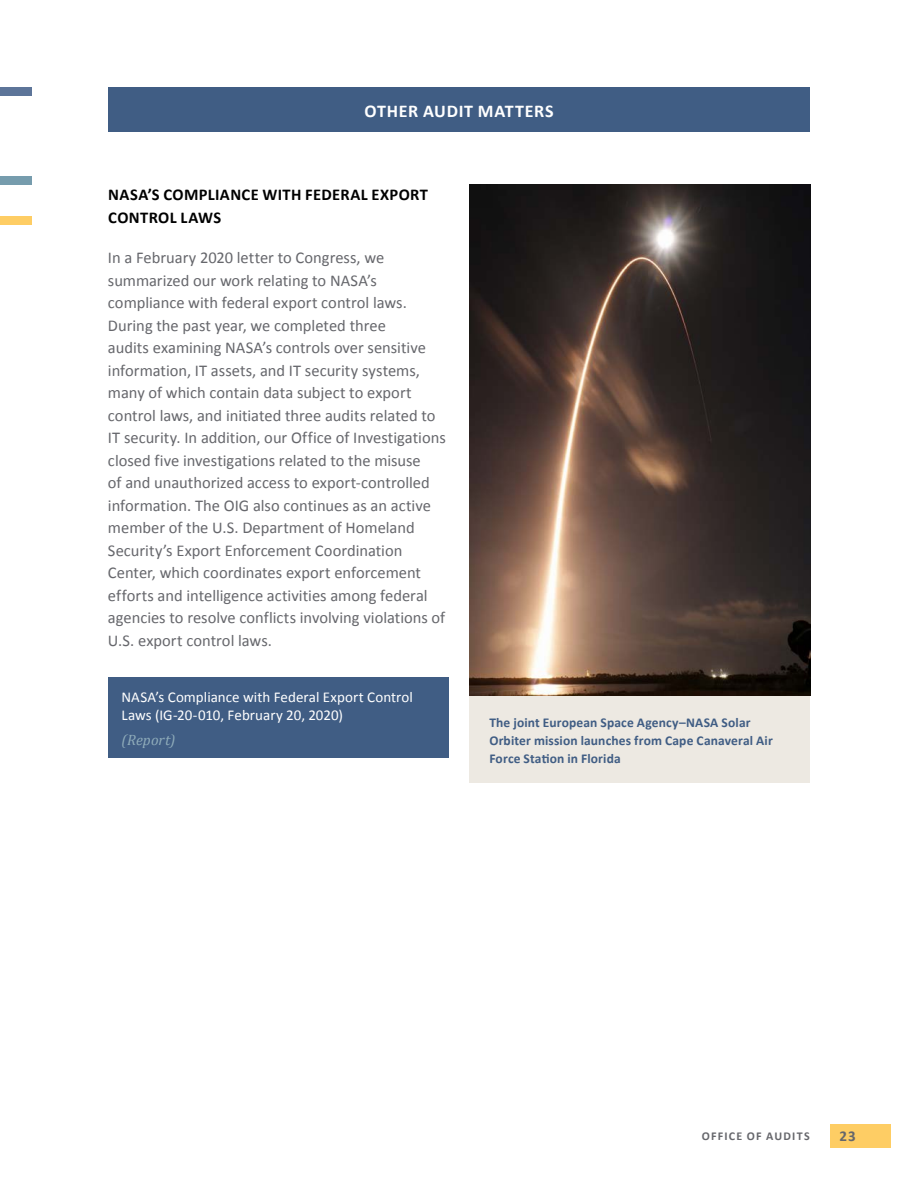
<style>
.page{position:relative;width:918px;height:1188px;background:#fff}
.page>*{position:absolute;margin:0;border:0;box-sizing:border-box;transform-origin:0 0}
.t1{font:700 18px "Calibri";letter-spacing:.04em;color:#fff}
.t2{font:16.5px/22.5px "Calibri";color:#66676c}
.t3{font:700 16.5px/22.5px "Calibri";letter-spacing:.025em;color:#010101}
.t4{font:15px/18px "Calibri";letter-spacing:.005em;color:#fff}
.t5{font:italic 15px "Cambria";color:#8facba}
.t6{font:700 15px "Calibri";color:#66676c}
.t7{font:700 13.5px/18px "Calibri";letter-spacing:.01em;color:#405d84}
.t8{font:700 12px "Calibri";letter-spacing:.1em;color:#66676c}
</style>
<div class="page">
<div style="left:830px;top:1124px;width:61px;height:24px;background:#fecd64"></div>
<div style="left:0;top:216px;width:32px;height:9px;background:#fecd64"></div>
<div style="left:0;top:176px;width:32px;height:8px;background:#769cad"></div>
<div style="left:0;top:87px;width:32px;height:9px;background:#5d7599"></div>
<div style="left:108px;top:87px;width:702px;height:45px;background:#405d84"></div>
<div style="left:108px;top:677px;width:341px;height:81px;background:#405d84"></div>
<div style="left:469px;top:696px;width:341px;height:87px;background:#ede9e2"></div>
<img style="left:469px;top:185px;width:341px;height:511px">
<p class="t1" style="left:364px;top:99px;width:191px">OTHER AUDIT MATTERS</p>
<p class="t3" style="left:108px;top:184px;width:321px">NASA’S COMPLIANCE WITH FEDERAL EXPORT<br>CONTROL LAWS</p>
<p class="t2" style="left:108px;top:247px;width:339px">In a February 2020 letter to Congress, we summarized our work relating to NASA’s compliance with federal export control laws.<br>During the past year, we completed three<br>audits examining NASA’s controls over sensitive information, IT assets, and IT security systems, many of which contain data subject to export control laws, and initiated three audits related to IT security. In addition, our Office of Investigations closed five investigations related to the misuse<br>of and unauthorized access to export-controlled information. The OIG also continues as an active member of the U.S. Department of Homeland Security’s Export Enforcement Coordination Center, which coordinates export enforcement efforts and intelligence activities among federal agencies to resolve conflicts involving violations of U.S. export control laws.</p>
<p class="t4" style="left:122px;top:688px;width:293px">NASA’s Compliance with Federal Export Control<br>Laws (IG-20-010, February 20, 2020)</p>
<p class="t5" style="left:122px;top:729px;width:55px">(Report)</p>
<p class="t7" style="left:489px;top:713px;width:285px">The joint European Space Agency–NASA Solar<br>Orbiter mission launches from Cape Canaveral Air<br>Force Station in Florida</p>
<p class="t8" style="left:702px;top:1129px;width:30px">Office</p>
<p class="t8" style="left:747px;top:1129px;width:50px">of Audits</p>
<p class="t6" style="left:840px;top:1127px;width:18px">23</p>
</div>
